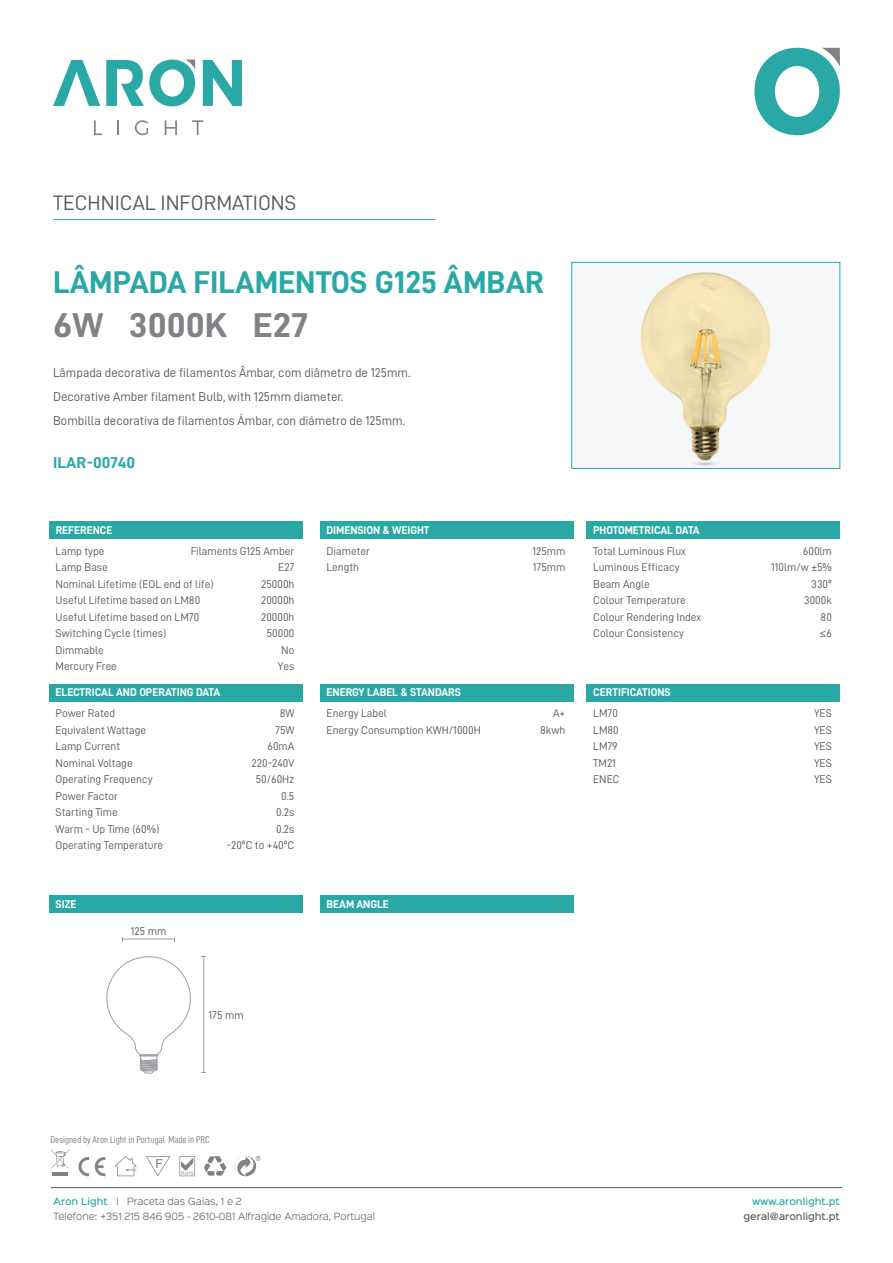
<style>
.page{position:relative;width:893px;height:1263px;background:#fff}
.page>*{position:absolute;margin:0;border:0;box-sizing:border-box;transform-origin:0 0}
.t1{font:34.5px "D DIN Bold";color:#808285;scale:1.08 1}
.t2{font:31.5px "D DIN Bold";color:#2aa8a5}
.t3{font:21px "D DIN";color:#58595b}
.t4{font:15.75px "D DIN Bold";color:#2aa8a5;scale:1.08 1}
.t5{font:12.75px/24px "D DIN";color:#58595b}
.t6{font:11.25px/16.5px "D DIN";color:#58595b}
.t7{font:11.25px "D DIN Bold";color:#fff}
.t8{font:11.25px "Myriad Pro";color:#58595b}
.t9{font:9.9px "D DIN Condensed";color:#808285}
.t10{font:300 9px/15px "Sinkin Sans 300";color:#58595b}
.t11{font:500 9px "Sinkin Sans 500";color:#58595b}
.t12{font:500 9px "Sinkin Sans 500";color:#2aa8a5}
.s1{font-family:"D DIN"}
.s2{font-family:"Sinkin Sans 500";font-weight:500;color:#2aa8a5}
</style>
<div class="page">
<svg style="left:203px;top:60px;width:39px;height:46px"></svg>
<svg style="left:53px;top:60px;width:47px;height:46px"></svg>
<svg style="left:106px;top:60px;width:89px;height:46px"></svg>
<svg style="left:94px;top:120px;width:8px;height:15px"></svg>
<svg style="left:117px;top:120px;width:2px;height:15px"></svg>
<svg style="left:135px;top:120px;width:13px;height:15px"></svg>
<svg style="left:165px;top:120px;width:12px;height:15px"></svg>
<svg style="left:192px;top:120px;width:11px;height:15px"></svg>
<svg style="left:754px;top:48px;width:86px;height:87px"></svg>
<hr style="left:51px;top:1187px;width:791px;height:1px;background:#58595b">
<img style="left:638px;top:272px;width:135px;height:195px">
<div style="left:49px;top:522px;width:253px;height:17px;background:#2aa8a5"></div>
<hr style="left:53px;top:219px;width:382px;height:1px;background:#2aa8a5">
<div style="left:571px;top:262px;width:269px;height:207px;border:1px solid #2aa8a5"></div>
<div style="left:320px;top:522px;width:253px;height:17px;background:#2aa8a5"></div>
<div style="left:586px;top:522px;width:254px;height:17px;background:#2aa8a5"></div>
<div style="left:49px;top:896px;width:253px;height:17px;background:#2aa8a5"></div>
<div style="left:320px;top:896px;width:253px;height:17px;background:#2aa8a5"></div>
<div style="left:49px;top:684px;width:253px;height:17px;background:#2aa8a5"></div>
<div style="left:320px;top:684px;width:253px;height:17px;background:#2aa8a5"></div>
<div style="left:586px;top:684px;width:254px;height:17px;background:#2aa8a5"></div>
<svg style="left:179px;top:1156px;width:16px;height:20px"></svg>
<svg style="left:146px;top:1156px;width:25px;height:20px"></svg>
<svg style="left:204px;top:1156px;width:22px;height:20px"></svg>
<svg style="left:114px;top:1156px;width:23px;height:20px"></svg>
<svg style="left:78px;top:1157px;width:11px;height:19px"></svg>
<svg style="left:95px;top:1157px;width:10px;height:19px"></svg>
<hr style="left:52px;top:1172px;width:16px;height:4px;background:#808285">
<svg style="left:51px;top:1149px;width:19px;height:19px"></svg>
<svg style="left:235px;top:1156px;width:26px;height:20px"></svg>
<hr style="left:122px;top:939px;width:53px;height:1px;background:#9d9fa2">
<hr style="left:203px;top:956px;width:1px;height:117px;background:#9d9fa2">
<svg style="left:106px;top:956px;width:85px;height:117px"></svg>
<h3 class="t3" style="left:53px;top:191px;width:245px">TECHNICAL INFORMATIONS</h3>
<h2 class="t2" style="left:53px;top:265px;width:493px">LÂMPADA FILAMENTOS G125 ÂMBAR</h2>
<h1 class="t1" style="left:53px;top:306px;width:238px">6W 3000K E27</h1>
<p class="t5" style="left:53px;top:360px;width:359px">Lâmpada decorativa de filamentos Âmbar, com diâmetro de 125mm.<br>Decorative Amber filament Bulb, with 125mm diameter.<br>Bombilla decorativa de filamentos Ámbar, con diámetro de 125mm.</p>
<h3 class="t4" style="left:53px;top:454px;width:78px">ILAR-00740</h3>
<p class="t7" style="left:56px;top:524px;width:58px">REFERENCE</p>
<p class="t7" style="left:327px;top:524px;width:104px">DIMENSION &amp; WEIGHT</p>
<p class="t7" style="left:593px;top:524px;width:108px">PHOTOMETRICAL DATA</p>
<p class="t6" style="left:191px;top:542px;width:105px;text-align:right">Filaments G125 Amber<br>E27<br>25000h<br>20000h<br>20000h<br>50000<br>No<br>Yes</p>
<p class="t6" style="left:327px;top:542px;width:45px">Diameter<br>Length</p>
<p class="t6" style="left:532px;top:542px;width:34px">125mm<br>175mm</p>
<p class="t6" style="left:593px;top:542px;width:110px">Total Luminous Flux<br>Luminous Efficacy<br>Beam Angle<br>Colour Temperature<br>Colour Rendering Index<br>Colour Consistency</p>
<p class="t6" style="left:771px;top:542px;width:62px;text-align:right">600lm<br>110lm/w ±5%<br>330º<br>3000k<br>80</p>
<p class="t6" style="left:56px;top:542px;width:159px">Lamp type<br>Lamp Base<br>Nominal Lifetime (EOL end of life)<br>Useful Lifetime based on LM80<br>Useful Lifetime based on LM70<br>Switching Cycle (times)<br>Dimmable<br>Mercury Free</p>
<p class="t8" style="left:820px;top:627px;width:14px">≤<span class="s1">6</span></p>
<p class="t7" style="left:56px;top:686px;width:166px">ELECTRICAL AND OPERATING DATA</p>
<p class="t7" style="left:327px;top:686px;width:136px">ENERGY LABEL &amp; STANDARS</p>
<p class="t7" style="left:593px;top:686px;width:79px">CERTIFICATIONS</p>
<p class="t6" style="left:56px;top:705px;width:109px">Power Rated<br>Equivalent Wattage<br>Lamp Current<br>Nominal Voltage<br>Operating Frequency<br>Power Factor<br>Starting Time<br>Warm - Up Time (60%)<br>Operating Temperature</p>
<p class="t6" style="left:227px;top:705px;width:69px;text-align:right">8W<br>75W<br>60mA<br>220-240V<br>50/60Hz<br>0.5<br>0.2s<br>0.2s<br>-20ºC to +40ºC</p>
<p class="t6" style="left:327px;top:705px;width:156px">Energy Label<br>Energy Consumption KWH/1000H</p>
<p class="t6" style="left:540px;top:705px;width:27px;text-align:right">A+<br>8kwh</p>
<p class="t6" style="left:593px;top:705px;width:28px">LM70<br>LM80<br>LM79<br>TM21<br>ENEC</p>
<p class="t6" style="left:814px;top:705px;width:19px;text-align:justify">YES YES YES YES YES</p>
<p class="t7" style="left:56px;top:898px;width:22px">SIZE</p>
<p class="t7" style="left:327px;top:898px;width:64px">BEAM ANGLE</p>
<p class="t6" style="left:131px;top:922px;width:37px">125 mm</p>
<p class="t6" style="left:209px;top:1006px;width:36px">175 mm</p>
<p class="t9" style="left:51px;top:1134px;width:161px">Designed by Aron Light in Portugal Made in PRC</p>
<p class="t10" style="left:53px;top:1193px;width:323px"><span class="s2">Aron Light</span> I Praceta das Gaias, 1 e 2<br>Telefone: +351 215 846 905 - 2610-081 Alfragide Amadora, Portugal</p>
<p class="t12" style="left:752px;top:1194px;width:89px">www.aronlight.pt</p>
<p class="t11" style="left:743px;top:1209px;width:98px">geral@aronlight.pt</p>
</div>
